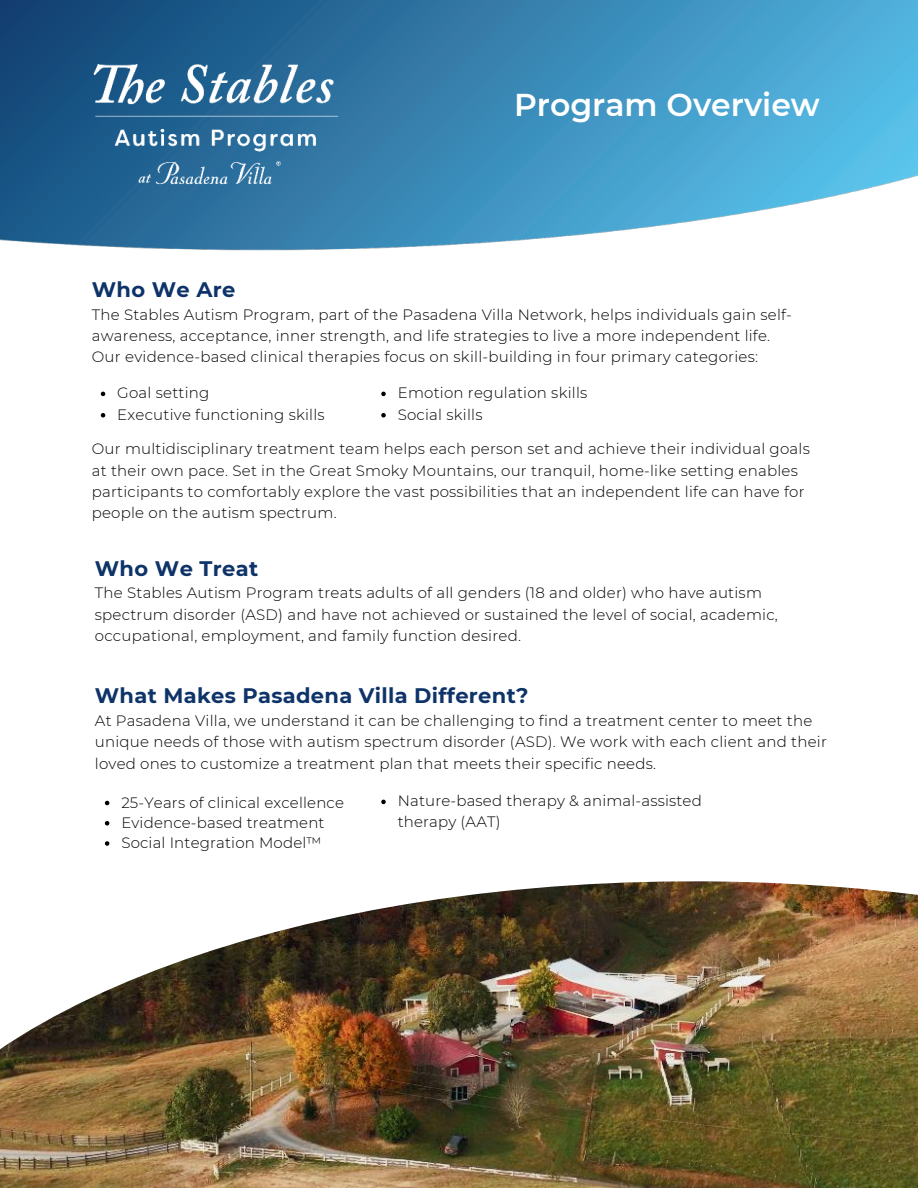
<style>
.page{position:relative;width:918px;height:1188px;background:#fff}
.page>*{position:absolute;margin:0;border:0;box-sizing:border-box;transform-origin:0 0}
.t1{font:600 31.5px "Montserrat";color:#fff}
.t2{font:700 21px "Montserrat";letter-spacing:.015em;color:#0e3369}
.t3{font:300 15px/21.3px "Montserrat";letter-spacing:.015em;color:#000}
</style>
<div class="page">
<img style="left:0;top:881px;width:918px;height:307px">
<img style="left:0;top:0;width:918px;height:251px">
<svg style="left:105px;top:801px;width:4px;height:4px"></svg>
<svg style="left:105px;top:821px;width:4px;height:5px"></svg>
<svg style="left:105px;top:841px;width:4px;height:5px"></svg>
<svg style="left:381px;top:800px;width:5px;height:4px"></svg>
<svg style="left:101px;top:392px;width:4px;height:4px"></svg>
<svg style="left:101px;top:413px;width:4px;height:5px"></svg>
<svg style="left:381px;top:392px;width:5px;height:4px"></svg>
<svg style="left:381px;top:413px;width:5px;height:5px"></svg>
<img style="left:70px;top:54px;width:287px;height:101px">
<img style="left:90px;top:154px;width:247px;height:42px">
<h1 class="t1" style="left:514px;top:82px;width:307px">Program Overview</h1>
<h2 class="t2" style="left:92px;top:275px;width:145px">Who We Are</h2>
<p class="t3" style="left:92px;top:303px;width:702px">The Stables Autism Program, part of the Pasadena Villa Network, helps individuals gain self&shy;awareness, acceptance, inner strength, and life strategies to live a more independent life.<br>Our evidence-based clinical therapies focus on skill-building in four primary categories:</p>
<p class="t3" style="left:117px;top:382px;width:209px">Goal setting<br>Executive functioning skills</p>
<p class="t3" style="left:398px;top:382px;width:191px">Emotion regulation skills<br>Social skills</p>
<p class="t3" style="left:92px;top:438px;width:720px">Our multidisciplinary treatment team helps each person set and achieve their individual goals at their own pace. Set in the Great Smoky Mountains, our tranquil, home-like setting enables participants to comfortably explore the vast possibilities that an independent life can have for people on the autism spectrum.</p>
<h2 class="t2" style="left:95px;top:553px;width:165px">Who We Treat</h2>
<p class="t3" style="left:95px;top:582px;width:685px">The Stables Autism Program treats adults of all genders (18 and older) who have autism spectrum disorder (ASD) and have not achieved or sustained the level of social, academic, occupational, employment, and family function desired.</p>
<h2 class="t2" style="left:95px;top:681px;width:435px">What Makes Pasadena Villa Different?</h2>
<p class="t3" style="left:95px;top:709px;width:734px">At Pasadena Villa, we understand it can be challenging to find a treatment center to meet the unique needs of those with autism spectrum disorder (ASD). We work with each client and their loved ones to customize a treatment plan that meets their specific needs.</p>
<p class="t3" style="left:121px;top:792px;width:224px;line-height:20.2px">25-Years of clinical excellence<br>Evidence-based treatment<br>Social Integration Model™</p>
<p class="t3" style="left:398px;top:790px;width:306px;line-height:20.2px">Nature-based therapy &amp; animal-assisted therapy (AAT)</p>
</div>
